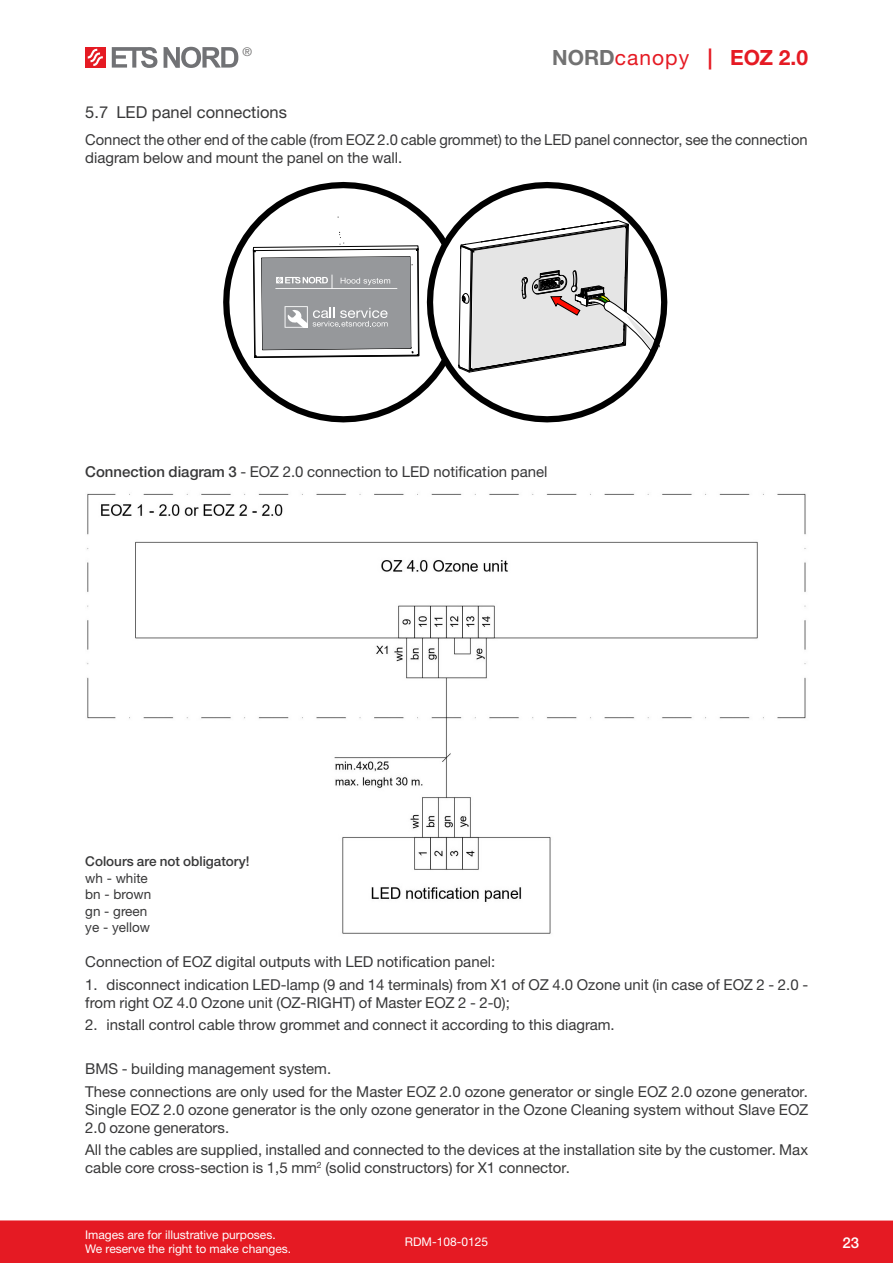
<style>
.page{position:relative;width:893px;height:1263px;background:#fff}
.page>*{position:absolute;margin:0;border:0;box-sizing:border-box;transform-origin:0 0}
.t1{font:700 21px "Helvetica Neue LTW1 G";color:#e51a23}
.t2{font:16.5px "Helvetica Neue LTW1 G";color:#383839}
.Tekst{font:15px/18px "Helvetica Neue LTW1 G";color:#383839}
.t3{font:500 15px "Helvetica Neue LTW1 G";color:#fff}
.Tabeltekst{font:13.5px "Helvetica Neue LTW1 G";color:#383839}
.Tabeli_päis{font:500 13.5px "Helvetica Neue LTW1 G";color:#383839}
.t4{font:12px/14.4px "Helvetica Neue LTW1 G";color:#fff}
.t5{font:12px "Helvetica Neue LTW1 G";color:#737272}
.s1{color:#727272}
.s2{font-weight:400}
.s3{font-weight:500}
</style>
<div class="page">
<div style="left:0;top:1220px;width:893px;height:43px;background:#e51a23"></div>
<div style="left:85px;top:47px;width:21px;height:21px;background:#e51a23"></div>
<svg style="left:112px;top:47px;width:45px;height:21px"></svg>
<svg style="left:164px;top:47px;width:74px;height:21px"></svg>
<svg style="left:88px;top:49px;width:15px;height:17px"></svg>
<svg style="left:223px;top:181px;width:201px;height:242px"></svg>
<svg style="left:253px;top:232px;width:166px;height:126px"></svg>
<svg style="left:424px;top:181px;width:244px;height:242px"></svg>
<img style="left:87px;top:493px;width:719px;height:441px">
<p class="t5" style="left:242px;top:44px;width:11px">®</p>
<h1 class="t1" style="left:552px;top:44px;width:257px"><span class="s1">NORD</span><span class="s2">canopy</span> | EOZ 2.0</h1>
<p class="t2" style="left:85px;top:102px;width:203px">5.7 LED panel connections</p>
<p class="Tekst" style="left:85px;top:130px;width:724px">Connect the other end of the cable (from EOZ 2.0 cable grommet) to the LED panel connector, see the connection diagram below and mount the panel on the wall.</p>
<p class="Tekst" style="left:85px;top:463px;width:464px"><span class="s3">Connection diagram 3</span> - EOZ 2.0 connection to LED notification panel</p>
<p class="Tabeli_päis" style="left:85px;top:853px;width:166px">Colours are not obligatory!</p>
<p class="Tabeltekst" style="left:85px;top:869px;width:64px">wh - white</p>
<p class="Tabeltekst" style="left:85px;top:886px;width:68px">bn - brown</p>
<p class="Tabeltekst" style="left:85px;top:902px;width:64px">gn - green</p>
<p class="Tabeltekst" style="left:85px;top:919px;width:66px">ye - yellow</p>
<p class="Tekst" style="left:85px;top:953px;width:411px">Connection of EOZ digital outputs with LED notification panel:</p>
<p class="Tekst" style="left:85px;top:975px;width:724px">1. disconnect indication LED-lamp (9 and 14 terminals) from X1 of OZ 4.0 Ozone unit (in case of EOZ 2 - 2.0 - from right OZ 4.0 Ozone unit (OZ-RIGHT) of Master EOZ 2 - 2-0);</p>
<p class="Tekst" style="left:85px;top:1015px;width:531px">2. install control cable throw grommet and connect it according to this diagram.</p>
<p class="Tekst" style="left:85px;top:1060px;width:248px">BMS - building management system.</p>
<p class="Tekst" style="left:85px;top:1082px;width:724px;text-align:justify">These connections are only used for the Master EOZ 2.0 ozone generator or single EOZ 2.0 ozone generator.<br>Single EOZ 2.0 ozone generator is the only ozone generator in the Ozone Cleaning system without Slave EOZ 2.0 ozone generators.</p>
<p class="Tekst" style="left:85px;top:1140px;width:724px">All the cables are supplied, installed and connected to the devices at the installation site by the customer. Max cable core cross-section is 1,5 mm<sup>2</sup> (solid constructors) for X1 connector.</p>
<p class="t4" style="left:85px;top:1227px;width:208px">Images are for illustrative purposes.<br>We reserve the right to make changes.</p>
<p class="t4" style="left:405px;top:1234px;width:85px">RDM-108-0125</p>
<p class="t3" style="left:842px;top:1233px;width:18px">23</p>
</div>
